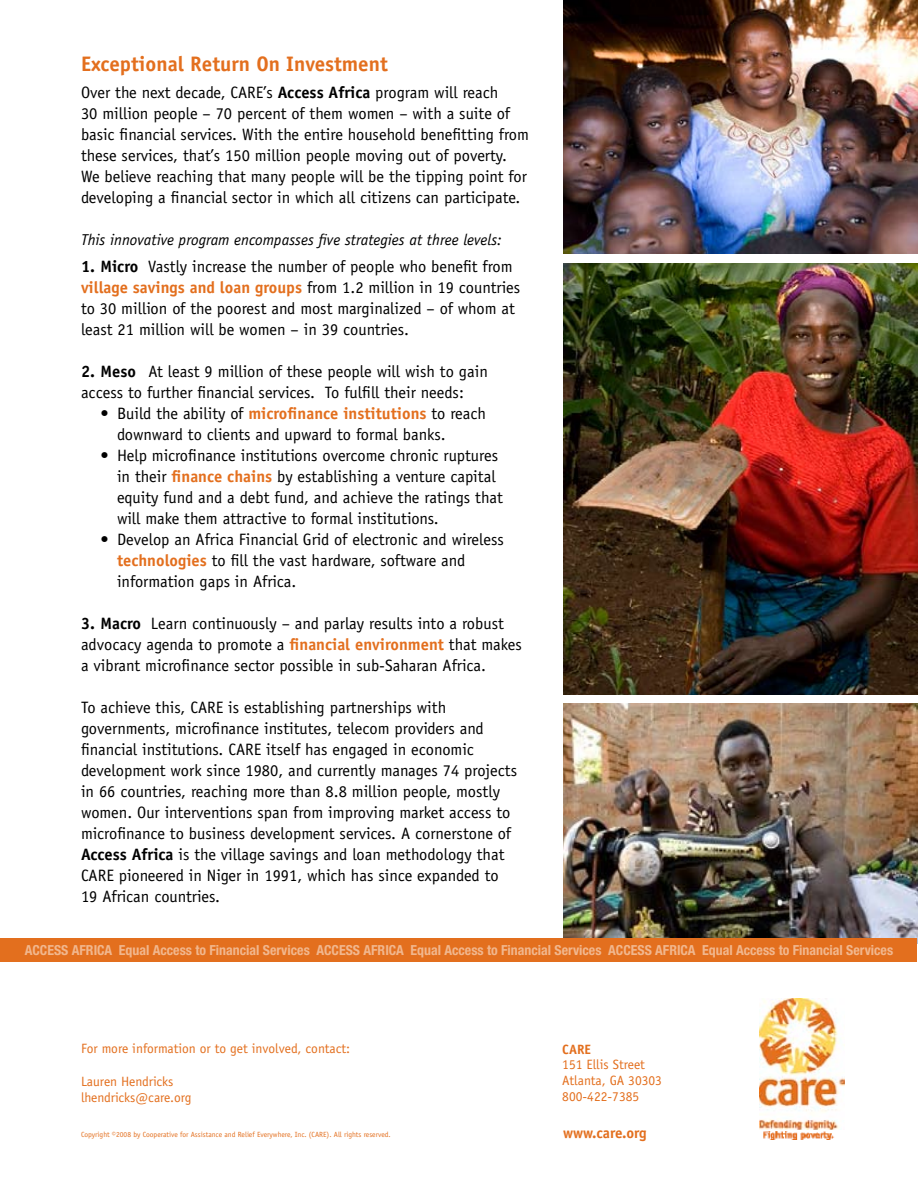
<style>
.page{position:relative;width:918px;height:1188px;background:#fff}
.page>*{position:absolute;margin:0;border:0;box-sizing:border-box;transform-origin:0 0}
.t1{font:700 21px "Officina Sans";color:#e36f1e}
.t2{font:16.5px/21px "Officina Sans";color:#000}
.t3{font:italic 15.75px "Officina Sans";color:#000}
.t4{font:700 15px "Officina Sans";color:#e36f1e}
.t5{font:700 condensed 13.8px "Helvetica Neue";color:#f1b78e}
.t6{font:13.5px/15.8px "Officina Sans";color:#e36f1e}
.t7{font:700 13.5px "Officina Sans";color:#e36f1e}
.t8{font:7.5px "Officina Sans";color:#e36f1e}
.s1{font-weight:700}
.s2{font-weight:700;color:#e36f1e}
</style>
<div class="page">
<img style="left:564px;top:704px;width:354px;height:240px">
<div style="left:1px;top:939px;width:916px;height:23px;background:#e36f1e"></div>
<img style="left:564px;top:263px;width:354px;height:432px">
<img style="left:564px;top:0;width:354px;height:254px">
<img style="left:760px;top:999px;width:84px;height:141px">
<p class="t1" style="left:81px;top:50px;width:308px">Exceptional Return On Investment</p>
<p class="t2" style="left:81px;top:81px;width:450px">Over the next decade, CARE’s <span class="s1">Access Africa</span> program will reach<br>30 million people – 70 percent of them women – with a suite of basic financial services. With the entire household benefitting from these services, that’s 150 million people moving out of poverty.<br>We believe reaching that many people will be the tipping point for developing a financial sector in which all citizens can participate.</p>
<p class="t3" style="left:81px;top:230px;width:422px">This innovative program encompasses five strategies at three levels:</p>
<p class="t2" style="left:81px;top:255px;width:441px"><span class="s1">1. Micro</span> Vastly increase the number of people who benefit from <span class="s2">village savings and loan groups</span> from 1.2 million in 19 countries to 30 million of the poorest and most marginalized – of whom at least 21 million will be women – in 39 countries.</p>
<p class="t2" style="left:81px;top:360px;width:408px"><span class="s1">2. Meso</span> At least 9 million of these people will wish to gain access to further financial services. To fulfill their needs:</p>
<p class="t2" style="left:117px;top:402px;width:371px;text-indent:-16px">• Build the ability of <span class="s2">microfinance institutions</span> to reach downward to clients and upward to formal banks.</p>
<p class="t2" style="left:117px;top:444px;width:388px;text-indent:-16px">• Help microfinance institutions overcome chronic ruptures in their <span class="s2">finance chains</span> by establishing a venture capital equity fund and a debt fund, and achieve the ratings that will make them attractive to formal institutions.</p>
<p class="t2" style="left:117px;top:529px;width:388px;text-indent:-16px">• Develop an Africa Financial Grid of electronic and wireless <span class="s2">technologies</span> to fill the vast hardware, software and information gaps in Africa.</p>
<p class="t2" style="left:81px;top:613px;width:442px"><span class="s1">3. Macro</span> Learn continuously – and parlay results into a robust advocacy agenda to promote a <span class="s2">financial environment</span> that makes a vibrant microfinance sector possible in sub-Saharan Africa.</p>
<p class="t2" style="left:81px;top:697px;width:438px">To achieve this, CARE is establishing partnerships with governments, microfinance institutes, telecom providers and financial institutions. CARE itself has engaged in economic development work since 1980, and currently manages 74 projects in 66 countries, reaching more than 8.8 million people, mostly women. Our interventions span from improving market access to microfinance to business development services. A cornerstone of <span class="s1">Access Africa</span> is the village savings and loan methodology that CARE pioneered in Niger in 1991, which has since expanded to 19 African countries.</p>
<p class="t5" style="left:25px;top:942px;width:870px">ACCESS AFRICA Equal Access to Financial Services ACCESS AFRICA Equal Access to Financial Services ACCESS AFRICA Equal Access to Financial Services</p>
<p class="t6" style="left:81px;top:1041px;width:271px">For more information or to get involved, contact:</p>
<p class="t6" style="left:81px;top:1073px;width:112px;line-height:16.2px">Lauren Hendricks lhendricks@care.org</p>
<p class="t8" style="left:81px;top:1130px;width:311px">Copyright ©2008 by Cooperative for Assistance and Relief Everywhere, Inc. (CARE). All rights reserved.</p>
<p class="t7" style="left:562px;top:1041px;width:30px">CARE</p>
<p class="t6" style="left:562px;top:1057px;width:101px">151 Ellis Street<br>Atlanta, GA 30303<br>800-422-7385</p>
<p class="t4" style="left:563px;top:1124px;width:85px">www.care.org</p>
</div>
